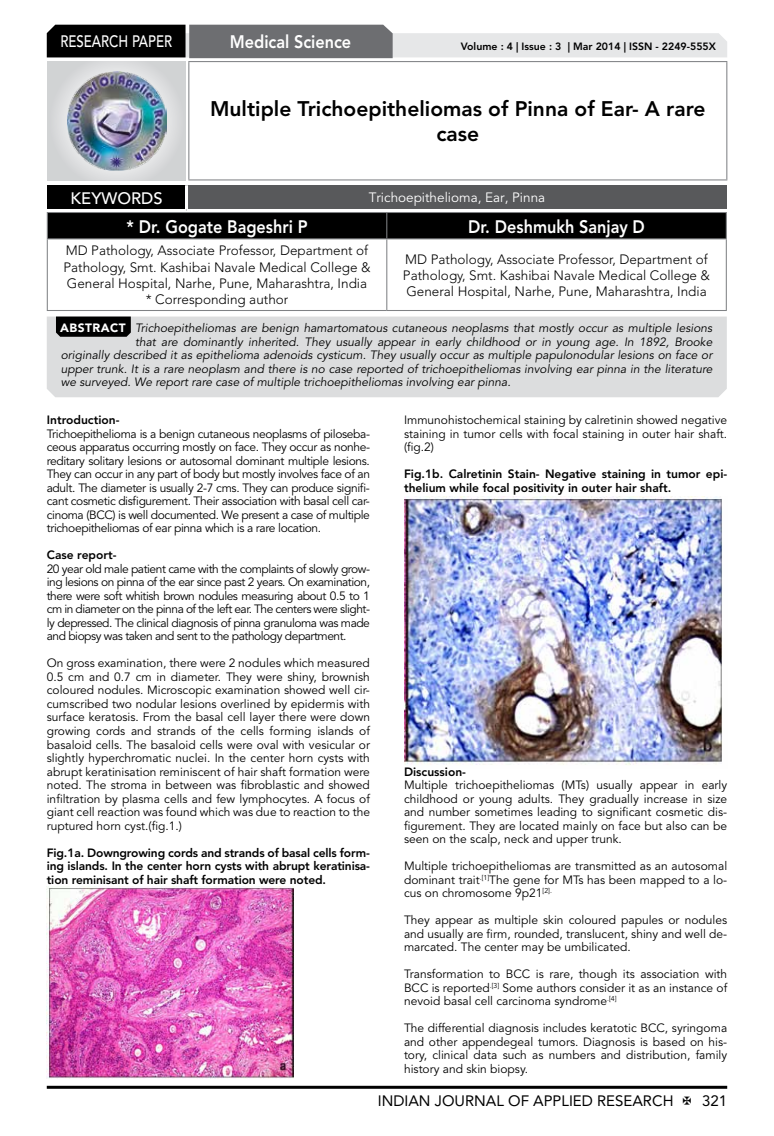
<style>
.page{position:relative;width:774px;height:1136px;background:#fff}
.page>*{position:absolute;margin:0;border:0;box-sizing:border-box;transform-origin:0 0}
.t1{font:800 21px/25.2px "Avenir LT Std";color:#000;text-align:center}
.t2{font:800 18px "Avenir LT Std";color:#fff;scale:.9 1}
.t3{font:500 16.5px "Avenir LT Std";color:#fff;scale:.8 1}
.t4{font:500 16.5px "Avenir LT Std";color:#fff}
.t5{font:15px "Avenir LT Std";color:#000}
.t6{font:300 13.5px/16.2px "Avenir LT Std";color:#000;text-align:center}
.t7{font:13.5px "Avenir LT Std";color:#fff}
.t8{font:12px/13.5px "Avenir LT Std";color:#000;text-align:justify}
.t9{font:italic 12px "Avenir LT Std";color:#000}
.t10{font:800 12px/13.5px "Avenir LT Std";color:#000;text-align:justify}
.t11{font:800 10.5px "Avenir LT Std";color:#000}
.s1{font-weight:900;font-style:normal;color:#fff}
</style>
<div class="page">
<hr style="left:47px;top:1085px;width:680px;height:3px;background:#000">
<div style="left:48px;top:62px;width:137px;height:118px;background:linear-gradient(to right,#d9dadb,#d9dadb)"></div>
<img style="left:68px;top:71px;width:99px;height:100px">
<svg style="left:47px;top:25px;width:680px;height:33px;background:#979899"></svg>
<hr style="left:188px;top:61px;width:539px;height:1px;background:#808285">
<hr style="left:188px;top:62px;width:1px;height:117px;background:#808285">
<hr style="left:726px;top:62px;width:1px;height:117px;background:#808285">
<hr style="left:188px;top:179px;width:539px;height:1px;background:#808285">
<div style="left:47px;top:212px;width:680px;height:26px;background:#000"></div>
<hr style="left:47px;top:238px;width:340px;height:1px;background:#808285">
<hr style="left:47px;top:239px;width:1px;height:71px;background:#808285">
<hr style="left:387px;top:238px;width:340px;height:1px;background:#808285">
<hr style="left:386px;top:239px;width:1px;height:71px;background:#808285">
<hr style="left:726px;top:239px;width:1px;height:71px;background:#808285">
<hr style="left:47px;top:310px;width:340px;height:1px;background:#808285">
<hr style="left:387px;top:310px;width:340px;height:1px;background:#808285">
<div style="left:47px;top:185px;width:139px;height:25px;background:#000"></div>
<div style="left:186px;top:185px;width:541px;height:25px;background:#58595b"></div>
<hr style="left:185px;top:185px;width:3px;height:24px;background:#fff">
<hr style="left:47px;top:209px;width:139px;height:3px;background:#fff">
<hr style="left:186px;top:209px;width:541px;height:3px;background:#fff">
<div style="left:47px;top:316px;width:680px;height:81px;background:#dcddde"></div>
<svg style="left:56px;top:316px;width:75px;height:21px;background:#0b0b0b"></svg>
<img style="left:47px;top:886px;width:247px;height:192px">
<img style="left:404px;top:496px;width:318px;height:269px">
<h3 class="t3" style="left:60px;top:32px;width:139px">RESEARCH PAPER</h3>
<h2 class="t2" style="left:230px;top:31px;width:136px">Medical Science</h2>
<p class="t11" style="left:461px;top:41px;width:257px">Volume : 4 | Issue : 3 | Mar 2014 | ISSN - 2249-555X</p>
<h1 class="t1" style="left:210px;top:96px;width:497px">Multiple Trichoepitheliomas of Pinna of Ear- A rare case</h1>
<h3 class="t4" style="left:71px;top:189px;width:94px">KEYWORDS</h3>
<p class="t7" style="left:369px;top:189px;width:178px">Trichoepithelioma, Ear, Pinna</p>
<h2 class="t2" style="left:126px;top:215px;width:203px">* Dr. Gogate Bageshri P</h2>
<h2 class="t2" style="left:468px;top:215px;width:198px">Dr. Deshmukh Sanjay D</h2>
<p class="t6" style="left:63px;top:243px;width:309px">MD Pathology, Associate Professor, Department of Pathology, Smt. Kashibai Navale Medical College &amp; General Hospital, Narhe, Pune, Maharashtra, India * Corresponding author</p>
<p class="t6" style="left:403px;top:251px;width:309px;text-align:left">MD Pathology, Associate Professor, Department of<br>Pathology, Smt. Kashibai Navale Medical College &amp;<br>General Hospital, Narhe, Pune, Maharashtra, India</p>
<p class="t9" style="left:60px;top:321px;width:654px"><span class="s1">ABSTRACT</span> Trichoepitheliomas are benign hamartomatous cutaneous neoplasms that mostly occur as multiple lesions</p>
<p class="t9" style="left:135px;top:334px;width:579px">that are dominantly inherited. They usually appear in early childhood or in young age. In 1892, Brooke</p>
<p class="t9" style="left:61px;top:348px;width:653px">originally described it as epithelioma adenoids cysticum. They usually occur as multiple papulonodular lesions on face or</p>
<p class="t9" style="left:61px;top:361px;width:653px">upper trunk. It is a rare neoplasm and there is no case reported of trichoepitheliomas involving ear pinna in the literature</p>
<p class="t9" style="left:61px;top:375px;width:451px">we surveyed. We report rare case of multiple trichoepitheliomas involving ear pinna.</p>
<p class="t10" style="left:47px;top:413px;width:74px">Introduction-</p>
<p class="t8" style="left:47px;top:427px;width:325px">Trichoepithelioma is a benign cutaneous neoplasms of piloseba&shy;ceous apparatus occurring mostly on face. They occur as nonhe&shy;reditary solitary lesions or autosomal dominant multiple lesions.<br>They can occur in any part of body but mostly involves face of an adult. The diameter is usually 2-7 cms. They can produce signifi&shy;cant cosmetic disfigurement. Their association with basal cell car&shy;cinoma (BCC) is well documented. We present a case of multiple trichoepitheliomas of ear pinna which is a rare location.</p>
<p class="t10" style="left:47px;top:548px;width:71px">Case report-</p>
<p class="t8" style="left:47px;top:562px;width:325px">20 year old male patient came with the complaints of slowly grow&shy;ing lesions on pinna of the ear since past 2 years. On examination, there were soft whitish brown nodules measuring about 0.5 to 1 cm in diameter on the pinna of the left ear. The centers were slight&shy;ly depressed. The clinical diagnosis of pinna granuloma was made and biopsy was taken and sent to the pathology department.</p>
<p class="t8" style="left:47px;top:656px;width:325px">On gross examination, there were 2 nodules which measured 0.5 cm and 0.7 cm in diameter. They were shiny, brownish coloured nodules. Microscopic examination showed well cir&shy;cumscribed two nodular lesions overlined by epidermis with surface keratosis. From the basal cell layer there were down growing cords and strands of the cells forming islands of basaloid cells. The basaloid cells were oval with vesicular or slightly hyperchromatic nuclei. In the center horn cysts with abrupt keratinisation reminiscent of hair shaft formation were noted. The stroma in between was fibroblastic and showed infiltration by plasma cells and few lymphocytes. A focus of giant cell reaction was found which was due to reaction to the ruptured horn cyst.(fig.1.)</p>
<p class="t10" style="left:47px;top:845px;width:325px">Fig.1a. Downgrowing cords and strands of basal cells form&shy;ing islands. In the center horn cysts with abrupt keratinisa&shy;tion reminisant of hair shaft formation were noted.</p>
<p class="t8" style="left:404px;top:413px;width:325px">Immunohistochemical staining by calretinin showed negative staining in tumor cells with focal staining in outer hair shaft. (fig.2)</p>
<p class="t10" style="left:404px;top:467px;width:325px">Fig.1b. Calretinin Stain- Negative staining in tumor epi&shy;thelium while focal positivity in outer hair shaft.</p>
<p class="t10" style="left:404px;top:764px;width:63px">Discussion-</p>
<p class="t8" style="left:404px;top:778px;width:325px">Multiple trichoepitheliomas (MTs) usually appear in early childhood or young adults. They gradually increase in size and number sometimes leading to significant cosmetic dis&shy;figurement. They are located mainly on face but also can be seen on the scalp, neck and upper trunk.</p>
<p class="t8" style="left:404px;top:859px;width:325px">Multiple trichoepitheliomas are transmitted as an autosomal dominant trait<sup>.[1]</sup>The gene for MTs has been mapped to a lo&shy;cus on chromosome 9p21<sup>[2].</sup></p>
<p class="t8" style="left:404px;top:913px;width:325px">They appear as multiple skin coloured papules or nodules and usually are firm, rounded, translucent, shiny and well de&shy;marcated. The center may be umbilicated.</p>
<p class="t8" style="left:404px;top:967px;width:325px">Transformation to BCC is rare, though its association with BCC is reported<sup>.[3]</sup> Some authors consider it as an instance of nevoid basal cell carcinoma syndrome<sup>.[4]</sup></p>
<p class="t8" style="left:404px;top:1021px;width:325px">The differential diagnosis includes keratotic BCC, syringoma and other appendegeal tumors. Diagnosis is based on his&shy;tory, clinical data such as numbers and distribution, family history and skin biopsy.</p>
<p class="t5" style="left:378px;top:1091px;width:297px">INDIAN JOURNAL OF APPLIED RESEARCH</p>
<p class="t5" style="left:702px;top:1091px;width:27px">321</p>
</div>
